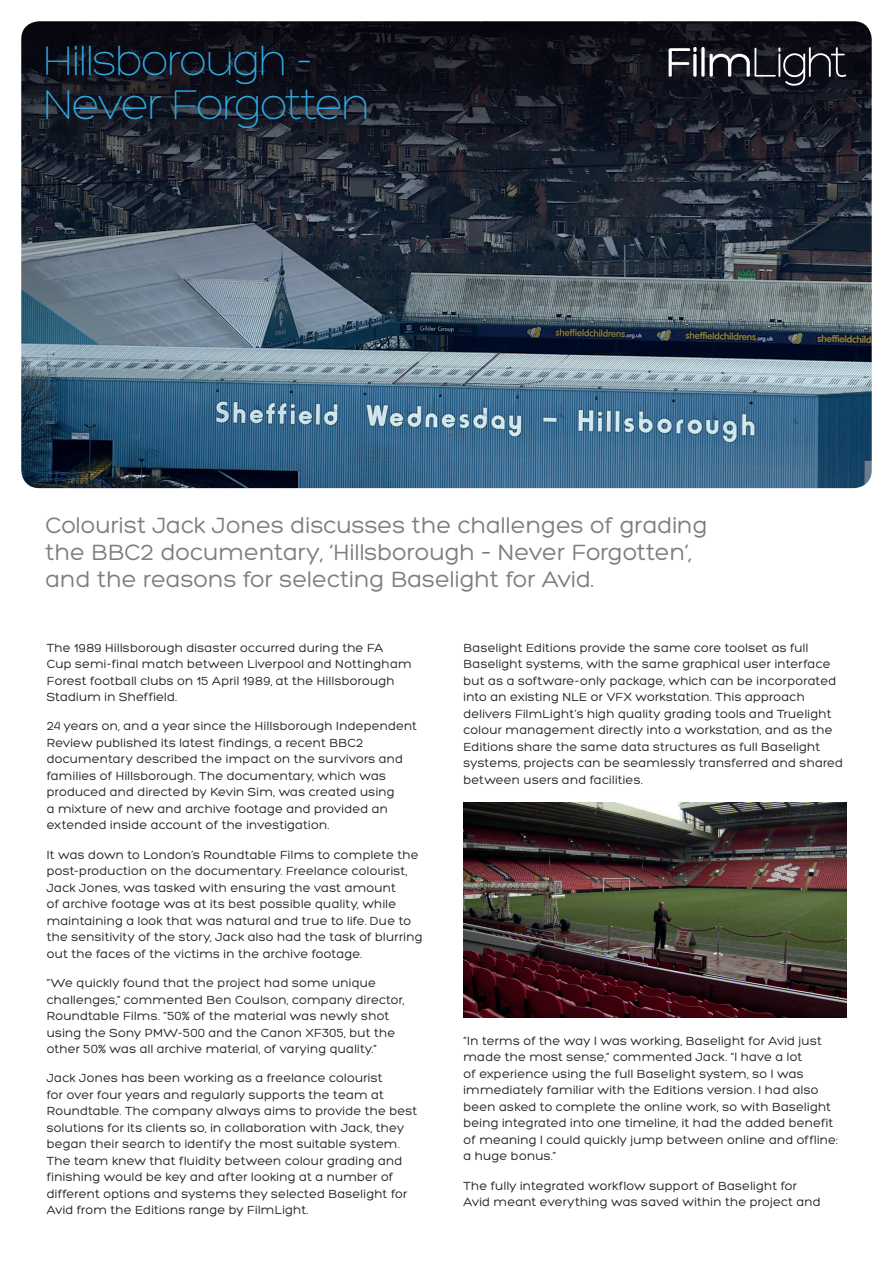
<style>
.page{position:relative;width:893px;height:1263px;background:#fff}
.page>*{position:absolute;margin:0;border:0;box-sizing:border-box;transform-origin:0 0}
.t1{font:300 45px/43.5px "Hero";letter-spacing:-.04em;color:#30aae1}
.t2{font:24px/27px "Hero";color:#7f7e7f}
.t3{font:12.75px/16.5px "Hero";letter-spacing:.015em;color:#231f20}
</style>
<div class="page">
<img style="left:21px;top:21px;width:851px;height:467px">
<svg style="left:669px;top:46px;width:28px;height:31px"></svg>
<svg style="left:701px;top:47px;width:4px;height:30px"></svg>
<svg style="left:710px;top:47px;width:136px;height:39px;background:#36363e"></svg>
<img style="left:463px;top:802px;width:383px;height:215px">
<h1 class="t1" style="left:43px;top:40px;width:329px">Hillsborough -<br>Never Forgotten</h1>
<h2 class="t2" style="left:45px;top:511px;width:663px">Colourist Jack Jones discusses the challenges of grading the BBC2 documentary, ‘Hillsborough – Never Forgotten’, and the reasons for selecting Baselight for Avid.</h2>
<p class="t3" style="left:47px;top:639px;width:366px">The 1989 Hillsborough disaster occurred during the FA<br>Cup semi-final match between Liverpool and Nottingham Forest football clubs on 15 April 1989, at the Hillsborough Stadium in Sheffield.</p>
<p class="t3" style="left:47px;top:718px;width:372px">24 years on, and a year since the Hillsborough Independent Review published its latest findings, a recent BBC2 documentary described the impact on the survivors and families of Hillsborough. The documentary, which was produced and directed by Kevin Sim, was created using<br>a mixture of new and archive footage and provided an extended inside account of the investigation.</p>
<p class="t3" style="left:47px;top:846px;width:377px">It was down to London’s Roundtable Films to complete the post-production on the documentary. Freelance colourist, Jack Jones, was tasked with ensuring the vast amount<br>of archive footage was at its best possible quality, while maintaining a look that was natural and true to life. Due to the sensitivity of the story, Jack also had the task of blurring out the faces of the victims in the archive footage.</p>
<p class="t3" style="left:47px;top:975px;width:359px">“We quickly found that the project had some unique challenges,” commented Ben Coulson, company director, Roundtable Films. “50% of the material was newly shot using the Sony PMW-500 and the Canon XF305, but the other 50% was all archive material, of varying quality.”</p>
<p class="t3" style="left:47px;top:1070px;width:372px">Jack Jones has been working as a freelance colourist<br>for over four years and regularly supports the team at Roundtable. The company always aims to provide the best solutions for its clients so, in collaboration with Jack, they began their search to identify the most suitable system.<br>The team knew that fluidity between colour grading and finishing would be key and after looking at a number of different options and systems they selected Baselight for Avid from the Editions range by FilmLight.</p>
<p class="t3" style="left:463px;top:639px;width:381px">Baselight Editions provide the same core toolset as full Baselight systems, with the same graphical user interface but as a software-only package, which can be incorporated into an existing NLE or VFX workstation. This approach delivers FilmLight’s high quality grading tools and Truelight colour management directly into a workstation, and as the Editions share the same data structures as full Baselight systems, projects can be seamlessly transferred and shared between users and facilities.</p>
<p class="t3" style="left:463px;top:1032px;width:376px">“In terms of the way I was working, Baselight for Avid just made the most sense,” commented Jack. “I have a lot<br>of experience using the full Baselight system, so I was immediately familiar with the Editions version. I had also been asked to complete the online work, so with Baselight being integrated into one timeline, it had the added benefit of meaning I could quickly jump between online and offline: a huge bonus.”</p>
<p class="t3" style="left:463px;top:1177px;width:359px">The fully integrated workflow support of Baselight for<br>Avid meant everything was saved within the project and</p>
</div>
